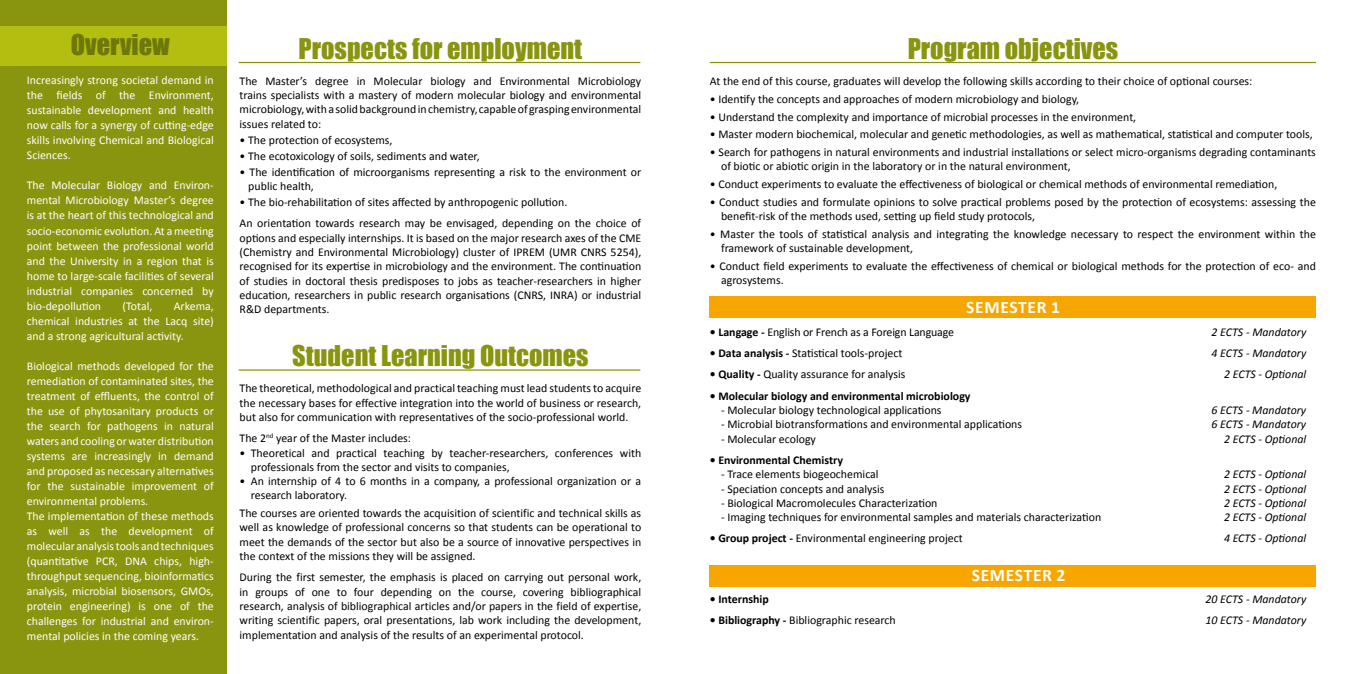
<style>
.page{position:relative;width:1347px;height:674px;background:#fff}
.page>*{position:absolute;margin:0;border:0;box-sizing:border-box;transform-origin:0 0}
.t1{font:26.25px "Impact";color:#8a950f}
.t2{font:26.25px "Impact";color:#6d770a}
.t3{font:700 17.5px "Calibri";letter-spacing:.04em;color:#fff}
.t4{font:11.88px/14.2px "Calibri";color:#000}
.t5{font:11.88px/15px "Calibri";color:#fff;text-align:justify}
.t6{font:italic 11.88px "Calibri";color:#000}
.t7{font:700 11.88px "Calibri";color:#000}
.s1{font-weight:700}
</style>
<div class="page">
<div style="left:0;top:0;width:226px;height:673px;background:#8a950f"></div>
<div style="left:0;top:26px;width:226px;height:39px;background:#b3be11"></div>
<div style="left:710px;top:565px;width:605px;height:21px;background:#f7a600"></div>
<div style="left:710px;top:296px;width:605px;height:21px;background:#f7a600"></div>
<hr style="left:239px;top:62px;width:401px;height:1px;background:#8a950f">
<hr style="left:710px;top:62px;width:605px;height:1px;background:#8a950f">
<hr style="left:239px;top:369px;width:401px;height:1px;background:#8a950f">
<h1 class="t2" style="left:71px;top:24px;width:100px">Overview</h1>
<p class="t5" style="left:27px;top:73px;width:188px">Increasingly strong societal demand in the fields of the Environment, sustainable development and health now calls for a synergy of cutting-edge skills involving Chemical and Biological Sciences.</p>
<p class="t5" style="left:27px;top:178px;width:188px">The Molecular Biology and Environ&shy;mental Microbiology Master’s degree is at the heart of this technological and socio-economic evolution. At a meeting point between the professional world and the University in a region that is home to large-scale facilities of several industrial companies concerned by bio-depollution</p>
<p class="t5" style="left:123px;top:298px;width:31px">(Total,</p>
<p class="t5" style="left:27px;top:298px;width:188px;text-indent:147px">Arkema, chemical industries at the Lacq site) and a strong agricultural activity.</p>
<p class="t5" style="left:27px;top:358px;width:188px;text-align:left">Biological methods developed for the remediation of contaminated sites, the treatment of effluents, the control of the use of phytosanitary products or the search for pathogens in natural waters and cooling or water distribution systems are increasingly in demand and proposed as necessary alternatives for the sustainable improvement of environmental problems.<br>The implementation of these methods as well as the development of molecular analysis tools and techniques (quantitative PCR, DNA chips, high&shy;throughput sequencing, bioinformatics analysis, microbial biosensors, GMOs, protein engineering) is one of the challenges for industrial and environ&shy;mental policies in the coming years.</p>
<h1 class="t1" style="left:299px;top:28px;width:285px">Prospects for employment</h1>
<p class="t4" style="left:239px;top:74px;width:403px;text-align:justify">The Master’s degree in Molecular biology and Environmental Microbiology trains specialists with a mastery of modern molecular biology and environmental microbiology, with a solid background in chemistry, capable of grasping environmental issues related to:</p>
<p class="t4" style="left:239px;top:133px;width:154px">• The protection of ecosystems,</p>
<p class="t4" style="left:239px;top:149px;width:242px">• The ecotoxicology of soils, sediments and water,</p>
<p class="t4" style="left:248px;top:165px;width:394px;text-indent:-9px">• The identification of microorganisms representing a risk to the environment or public health,</p>
<p class="t4" style="left:239px;top:191px;width:403px;line-height:21.4px">• The bio-rehabilitation of sites affected by anthropogenic pollution.<br>An orientation towards research may be envisaged, depending on the choice of</p>
<p class="t4" style="left:239px;top:230px;width:403px;text-align:justify">options and especially internships. It is based on the major research axes of the CME (Chemistry and Environmental Microbiology) cluster of IPREM (UMR CNRS 5254), recognised for its expertise in microbiology and the environment. The continuation of studies in doctoral thesis predisposes to jobs as teacher-researchers in higher education, researchers in public research organisations (CNRS, INRA) or industrial R&amp;D departments.</p>
<h1 class="t1" style="left:292px;top:335px;width:298px">Student Learning Outcomes</h1>
<p class="t4" style="left:239px;top:381px;width:403px;text-align:justify">The theoretical, methodological and practical teaching must lead students to acquire the necessary bases for effective integration into the world of business or research, but also for communication with representatives of the socio-professional world.</p>
<p class="t4" style="left:239px;top:431px;width:173px">The 2<sup>nd</sup> year of the Master includes:</p>
<p class="t4" style="left:251px;top:445px;width:392px;text-indent:-11px">• Theoretical and practical teaching by teacher-researchers, conferences with professionals from the sector and visits to companies,</p>
<p class="t4" style="left:251px;top:474px;width:392px;text-indent:-11px">• An internship of 4 to 6 months in a company, a professional organization or a research laboratory.</p>
<p class="t4" style="left:239px;top:506px;width:403px;text-align:justify">The courses are oriented towards the acquisition of scientific and technical skills as well as knowledge of professional concerns so that students can be operational to meet the demands of the sector but also be a source of innovative perspectives in the context of the missions they will be assigned.</p>
<p class="t4" style="left:239px;top:570px;width:403px;text-align:justify">During the first semester, the emphasis is placed on carrying out personal work, in groups of one to four depending on the course, covering bibliographical research, analysis of bibliographical articles and/or papers in the field of expertise, writing scientific papers, oral presentations, lab work including the development, implementation and analysis of the results of an experimental protocol.</p>
<h1 class="t1" style="left:907px;top:28px;width:212px">Program objectives</h1>
<p class="t4" style="left:710px;top:74px;width:544px">At the end of this course, graduates will develop the following skills according to their choice of optional courses:</p>
<p class="t4" style="left:710px;top:92px;width:371px">• Identify the concepts and approaches of modern microbiology and biology,</p>
<p class="t4" style="left:710px;top:109px;width:428px">• Understand the complexity and importance of microbial processes in the environment,</p>
<p class="t4" style="left:710px;top:127px;width:604px">• Master modern biochemical, molecular and genetic methodologies, as well as mathematical, statistical and computer tools,</p>
<p class="t4" style="left:721px;top:145px;width:596px;text-indent:-11px">• Search for pathogens in natural environments and industrial installations or select micro-organisms degrading contaminants of biotic or abiotic origin in the laboratory or in the natural environment,</p>
<p class="t4" style="left:710px;top:177px;width:569px">• Conduct experiments to evaluate the effectiveness of biological or chemical methods of environmental remediation,</p>
<p class="t4" style="left:721px;top:195px;width:596px;text-indent:-11px">• Conduct studies and formulate opinions to solve practical problems posed by the protection of ecosystems: assessing the benefit-risk of the methods used, setting up field study protocols,</p>
<p class="t4" style="left:721px;top:227px;width:596px;text-indent:-11px">• Master the tools of statistical analysis and integrating the knowledge necessary to respect the environment within the framework of sustainable development,</p>
<p class="t4" style="left:721px;top:259px;width:596px;text-indent:-11px">• Conduct field experiments to evaluate the effectiveness of chemical or biological methods for the protection of eco- and agrosystems.</p>
<h2 class="t3" style="left:966px;top:295px;width:95px">SEMESTER 1</h2>
<p class="t4" style="left:710px;top:324px;width:246px"><span class="s1">• Langage -</span> English or French as a Foreign Language</p>
<p class="t6" style="left:1211px;top:323px;width:96px">2 ECTS - Mandatory</p>
<p class="t4" style="left:710px;top:346px;width:194px"><span class="s1">• Data analysis -</span> Statistical tools-project</p>
<p class="t6" style="left:1211px;top:345px;width:96px">4 ECTS - Mandatory</p>
<p class="t4" style="left:710px;top:367px;width:197px"><span class="s1">• Quality -</span> Quality assurance for analysis</p>
<p class="t6" style="left:1224px;top:366px;width:84px">2 ECTS - Optional</p>
<p class="t7" style="left:710px;top:388px;width:262px">• Molecular biology and environmental microbiology</p>
<p class="t4" style="left:721px;top:403px;width:222px">- Molecular biology technological applications</p>
<p class="t6" style="left:1211px;top:402px;width:96px">6 ECTS - Mandatory</p>
<p class="t4" style="left:721px;top:417px;width:303px">- Microbial biotransformations and environmental applications</p>
<p class="t6" style="left:1211px;top:416px;width:96px">6 ECTS - Mandatory</p>
<p class="t4" style="left:721px;top:431px;width:96px">- Molecular ecology</p>
<p class="t6" style="left:1224px;top:430px;width:84px">2 ECTS - Optional</p>
<p class="t7" style="left:710px;top:452px;width:135px">• Environmental Chemistry</p>
<p class="t4" style="left:721px;top:467px;width:159px">- Trace elements biogeochemical</p>
<p class="t6" style="left:1224px;top:466px;width:84px">2 ECTS - Optional</p>
<p class="t4" style="left:721px;top:481px;width:165px">- Speciation concepts and analysis</p>
<p class="t6" style="left:1224px;top:480px;width:84px">2 ECTS - Optional</p>
<p class="t4" style="left:721px;top:495px;width:218px">- Biological Macromolecules Characterization</p>
<p class="t6" style="left:1224px;top:494px;width:84px">2 ECTS - Optional</p>
<p class="t4" style="left:721px;top:509px;width:382px">- Imaging techniques for environmental samples and materials characterization</p>
<p class="t6" style="left:1224px;top:508px;width:84px">2 ECTS - Optional</p>
<p class="t4" style="left:709px;top:531px;width:254px"><span class="s1">• Group project -</span> Environmental engineering project</p>
<p class="t6" style="left:1224px;top:530px;width:84px">4 ECTS - Optional</p>
<h2 class="t3" style="left:971px;top:563px;width:95px">SEMESTER 2</h2>
<p class="t7" style="left:710px;top:590px;width:60px">• Internship</p>
<p class="t6" style="left:1205px;top:590px;width:102px">20 ECTS - Mandatory</p>
<p class="t4" style="left:710px;top:612px;width:187px"><span class="s1">• Bibliography -</span> Bibliographic research</p>
<p class="t6" style="left:1205px;top:611px;width:102px">10 ECTS - Mandatory</p>
</div>
